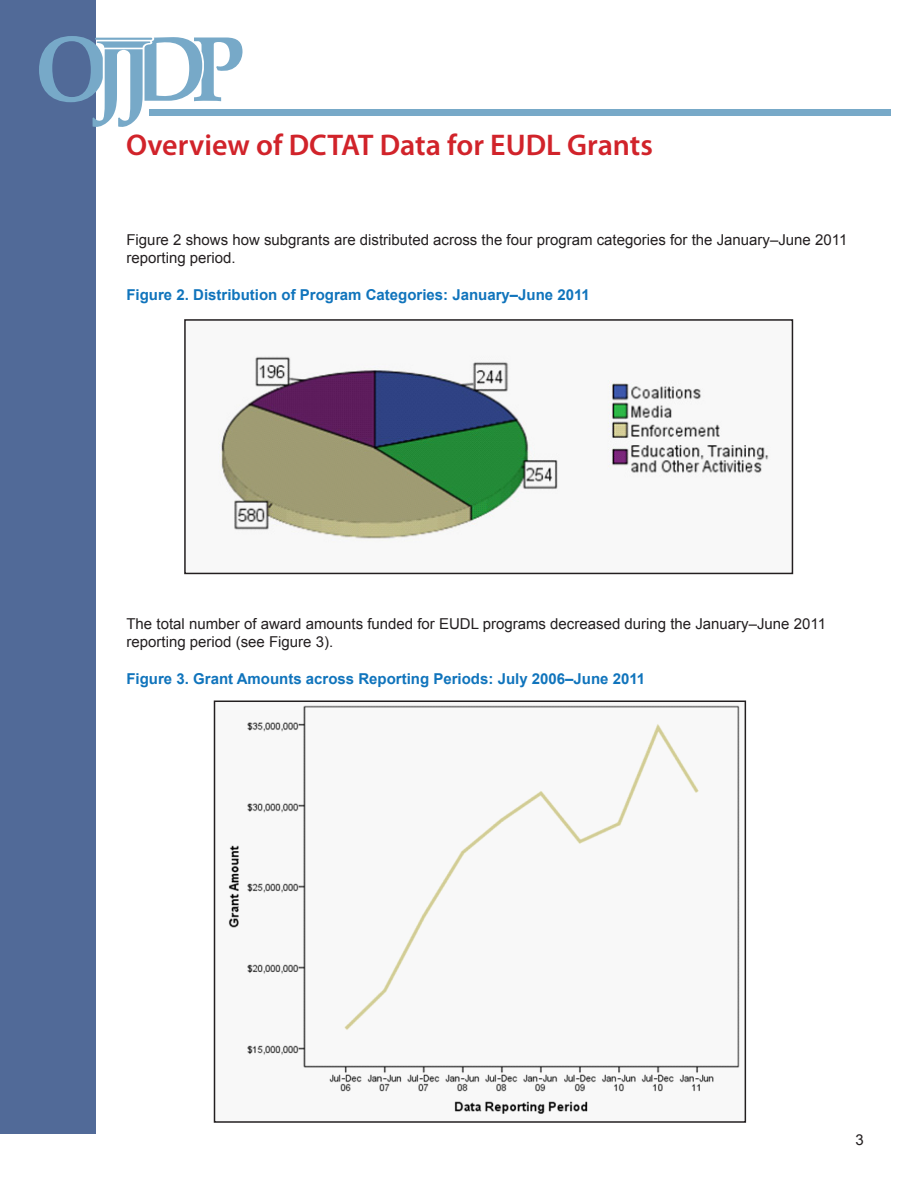
<style>
.page{position:relative;width:918px;height:1188px;background:#fff}
.page>*{position:absolute;margin:0;border:0;box-sizing:border-box;transform-origin:0 0}
.t1{font:600 30px "Myriad Pro";color:#d1232a}
.Memo_Body_Copy{font:15px/18px "Arial";color:#231f20}
.Figure_Titles{font:700 15px "Arial";color:#1074bc}
</style>
<div class="page">
<div style="left:0;top:0;width:96px;height:1134px;background:#516a98"></div>
<svg style="left:39px;top:36px;width:204px;height:91px"></svg>
<div style="left:149px;top:110px;width:742px;height:6px;background:#77a9c8"></div>
<img style="left:218px;top:356px;width:551px;height:185px">
<div style="left:184px;top:319px;width:609px;height:255px;border:2px solid #231f20"></div>
<img style="left:228px;top:705px;width:512px;height:409px">
<div style="left:214px;top:701px;width:532px;height:422px;border:2px solid #231f20"></div>
<h1 class="t1" style="left:126px;top:125px;width:529px">Overview of DCTAT Data for EUDL Grants</h1>
<p class="Memo_Body_Copy" style="left:126px;top:231px;width:722px">Figure 2 shows how subgrants are distributed across the four program categories for the January–June 2011 reporting period.</p>
<p class="Figure_Titles" style="left:126px;top:285px;width:465px">Figure 2. Distribution of Program Categories: January–June 2011</p>
<p class="Memo_Body_Copy" style="left:126px;top:615px;width:701px">The total number of award amounts funded for EUDL programs decreased during the January–June 2011 reporting period (see Figure 3).</p>
<p class="Figure_Titles" style="left:126px;top:669px;width:520px">Figure 3. Grant Amounts across Reporting Periods: July 2006–June 2011</p>
<p class="Memo_Body_Copy" style="left:856px;top:1131px;width:10px">3</p>
</div>
